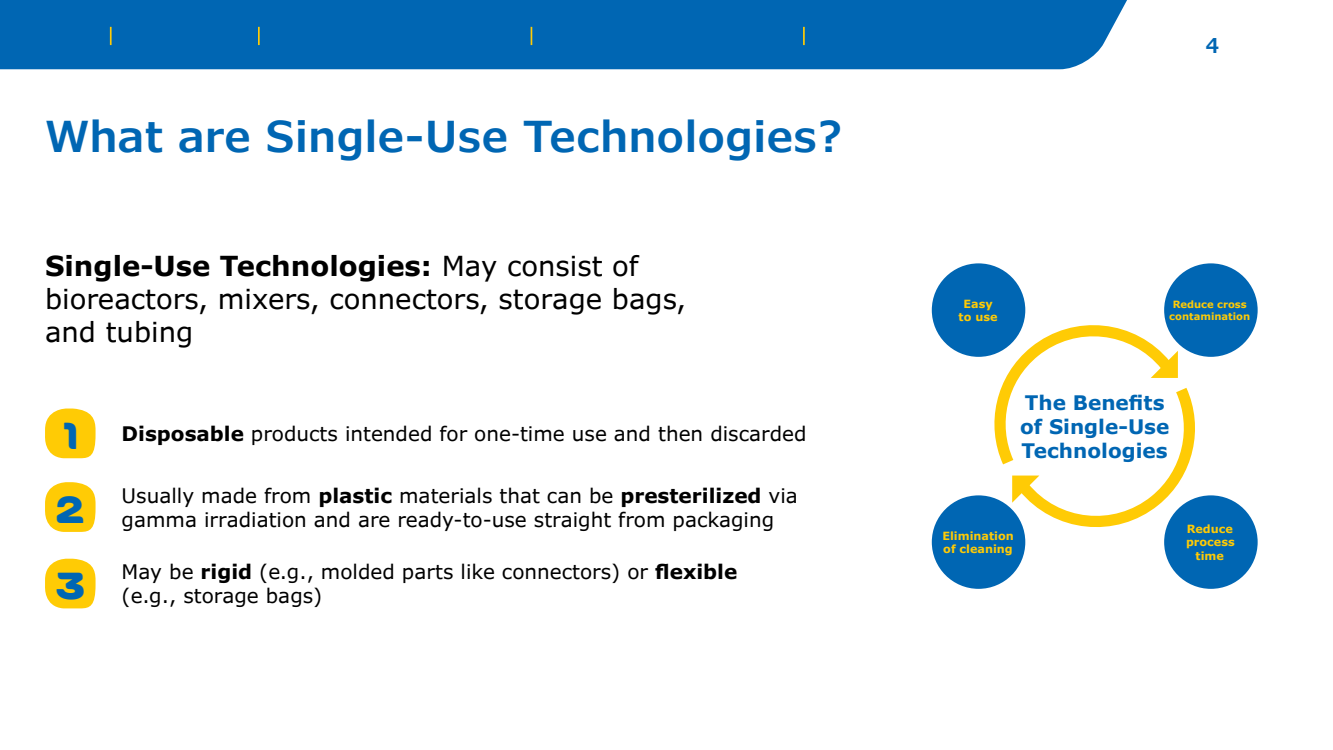
<style>
.page{position:relative;width:1333px;height:750px;background:#fff}
.page>*{position:absolute;margin:0;border:0;box-sizing:border-box;transform-origin:0 0}
.t1{font:600 42.5px "Verdana Pro";color:#0066b3}
.t2{font:38.25px "Merck";color:#0066b3}
.t3{font:27.5px/33px "Verdana Pro";color:#000}
.t4{font:600 20.38px "Verdana Pro";color:#0066b3}
.t5{font:20px/24px "Verdana Pro";color:#000}
.t6{font:700 20px/24px "Verdana Pro";color:#0066b3}
.t7{font:700 11.25px/13.5px "Verdana Pro";color:#ffcb05;text-align:center}
.t8{font:700 10px/12px "Verdana Pro";color:#ffcb05;text-align:center}
.s1{font-weight:700}
</style>
<div class="page">
<div style="left:0;top:0;width:1127px;height:69px;background:#0066b3"></div>
<svg style="left:803px;top:27px;width:1px;height:18px"></svg>
<svg style="left:530px;top:27px;width:2px;height:18px"></svg>
<svg style="left:258px;top:27px;width:2px;height:18px"></svg>
<svg style="left:110px;top:27px;width:2px;height:18px"></svg>
<div style="left:931px;top:263px;width:94px;height:94px;background:#0066b3;border-radius:50%"></div>
<div style="left:931px;top:495px;width:94px;height:94px;background:#0066b3;border-radius:50%"></div>
<div style="left:1164px;top:263px;width:93px;height:94px;background:#0066b3;border-radius:50%"></div>
<div style="left:1164px;top:495px;width:93px;height:94px;background:#0066b3;border-radius:50%"></div>
<svg style="left:45px;top:409px;width:51px;height:49px;background:#ffd123"></svg>
<svg style="left:45px;top:482px;width:51px;height:50px;background:#ffd126"></svg>
<svg style="left:45px;top:559px;width:51px;height:49px;background:#ffd123"></svg>
<svg style="left:985px;top:319px;width:219px;height:214px"></svg>
<h1 class="t1" style="left:45px;top:109px;width:799px">What are Single-Use Technologies?</h1>
<h3 class="t3" style="left:45px;top:250px;width:642px"><span class="s1">Single-Use Technologies:</span> May consist of bioreactors, mixers, connectors, storage bags, and tubing</h3>
<h2 class="t2" style="left:64px;top:413px;width:16px">1</h2>
<p class="t5" style="left:57px;top:484px;width:743px;text-indent:65px">Usually made from <span class="s1">plastic</span> materials that can be <span class="s1">presterilized</span> via<br><sup>2</sup> gamma irradiation and are ready-to-use straight from packaging</p>
<p class="t5" style="left:57px;top:560px;width:682px;text-indent:65px">May be <span class="s1">rigid</span> (e.g., molded parts like connectors) or <span class="s1">flexible<br></span><sup>3</sup> (e.g., storage bags)</p>
<p class="t5" style="left:122px;top:422px;width:686px"><span class="s1">Disposable</span> products intended for one-time use and then discarded</p>
<p class="t4" style="left:1205px;top:32px;width:15px">4</p>
<p class="t7" style="left:958px;top:297px;width:40px">Easy to use</p>
<p class="t8" style="left:1169px;top:298px;width:82px">Reduce cross contamination</p>
<p class="t6" style="left:1020px;top:391px;width:151px">The Benefits of Single-Use<br>Technologies</p>
<p class="t7" style="left:942px;top:529px;width:73px;text-align:left">Elimination of cleaning</p>
<p class="t7" style="left:1186px;top:522px;width:50px">Reduce process time</p>
</div>
